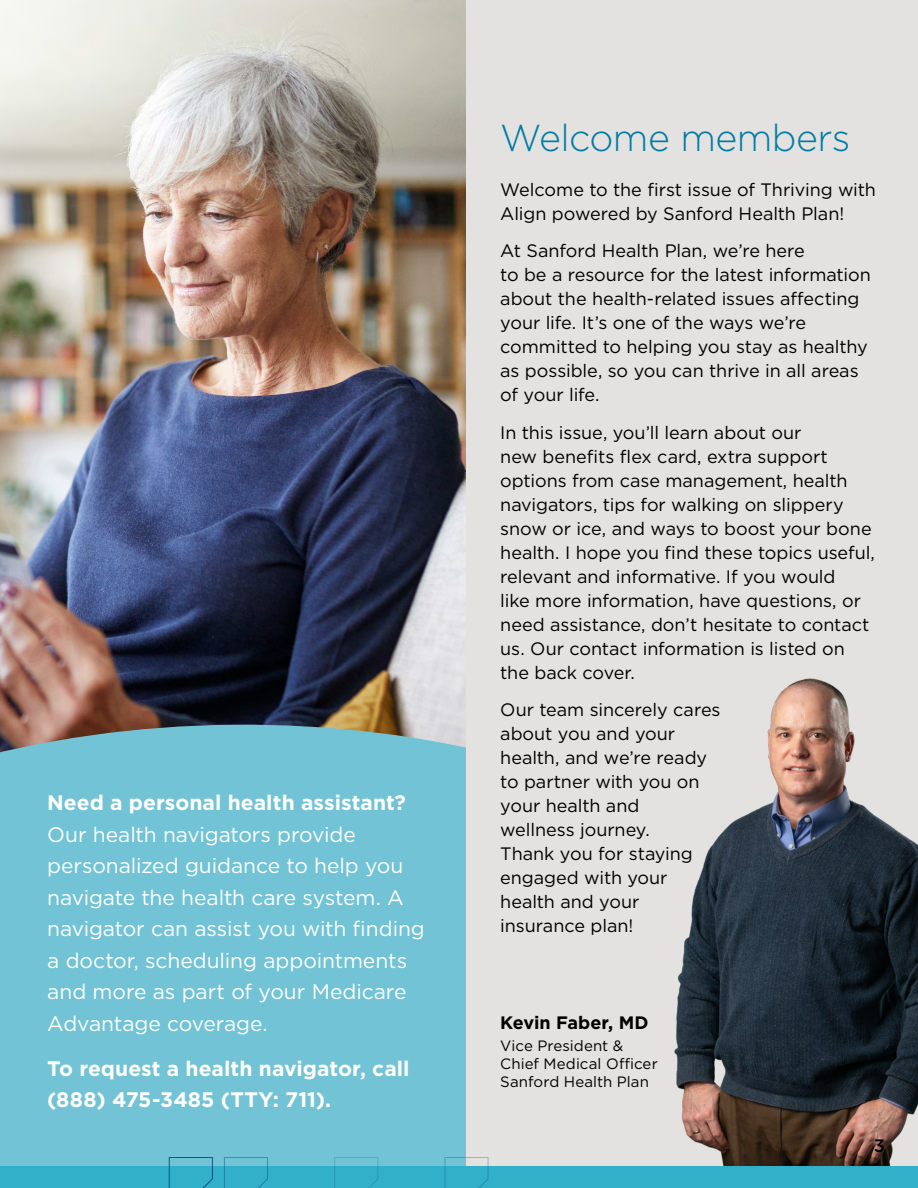
<style>
.page{position:relative;width:918px;height:1188px;background:#fff}
.page>*{position:absolute;margin:0;border:0;box-sizing:border-box;transform-origin:0 0}
.t1{font:300 37.5px "Gotham";letter-spacing:-.015em;color:#007da5}
.t2{font:21px/31.5px "Gotham";letter-spacing:-.005em;color:#fff}
.t3{font:700 21px/31.5px "Gotham";letter-spacing:.005em;color:#fff}
.t4{font:18px/24px "Gotham";letter-spacing:-.005em;color:#000}
.t5{font:700 18px "Gotham";letter-spacing:.005em;color:#000}
.t6{font:500 18px "Gotham";color:#000}
.t7{font:15px/18px "Gotham";letter-spacing:.005em;color:#000}
</style>
<div class="page">
<img style="left:59px;top:0;width:408px;height:721px">
<svg style="left:0;top:672px;width:59px;height:49px;background:#a67769"></svg>
<img style="left:0;top:0;width:106px;height:672px">
<div style="left:0;top:721px;width:467px;height:445px;background:#71c3d5"></div>
<div style="left:467px;top:0;width:451px;height:1188px;background:#e3e2e0"></div>
<img style="left:674px;top:678px;width:244px;height:488px">
<div style="left:0;top:1166px;width:918px;height:22px;background:#32afc9"></div>
<svg style="left:169px;top:1157px;width:44px;height:31px"></svg>
<svg style="left:224px;top:1157px;width:45px;height:31px"></svg>
<svg style="left:334px;top:1157px;width:45px;height:31px"></svg>
<svg style="left:444px;top:1157px;width:45px;height:31px"></svg>
<p class="t3" style="left:47px;top:787px;width:360px">Need a personal health assistant?</p>
<p class="t2" style="left:47px;top:818px;width:379px">Our health navigators provide personalized guidance to help you navigate the health care system. A navigator can assist you with finding a doctor, scheduling appointments and more as part of your Medicare<br>Advantage coverage.</p>
<p class="t3" style="left:47px;top:1052px;width:364px">To request a health navigator, call (888) 475-3485 (TTY: 711).</p>
<h1 class="t1" style="left:500px;top:115px;width:352px">Welcome members</h1>
<p class="t4" style="left:500px;top:177px;width:377px">Welcome to the first issue of Thriving with<br>Align powered by Sanford Health Plan!</p>
<p class="t4" style="left:500px;top:238px;width:372px">At Sanford Health Plan, we’re here<br>to be a resource for the latest information about the health-related issues affecting your life. It’s one of the ways we’re committed to helping you stay as healthy as possible, so you can thrive in all areas of your life.</p>
<p class="t4" style="left:500px;top:420px;width:376px">In this issue, you’ll learn about our<br>new benefits flex card, extra support options from case management, health navigators, tips for walking on slippery snow or ice, and ways to boost your bone health. I hope you find these topics useful, relevant and informative. If you would<br>like more information, have questions, or need assistance, don’t hesitate to contact us. Our contact information is listed on the back cover.</p>
<p class="t4" style="left:500px;top:697px;width:222px">Our team sincerely cares about you and your health, and we’re ready to partner with you on your health and<br>wellness journey.<br>Thank you for staying engaged with your health and your insurance plan!</p>
<p class="t5" style="left:500px;top:1010px;width:150px">Kevin Faber, MD</p>
<p class="t7" style="left:500px;top:1037px;width:159px">Vice President &amp;<br>Chief Medical Officer<br>Sanford Health Plan</p>
<p class="t6" style="left:874px;top:1133px;width:13px">3</p>
</div>
